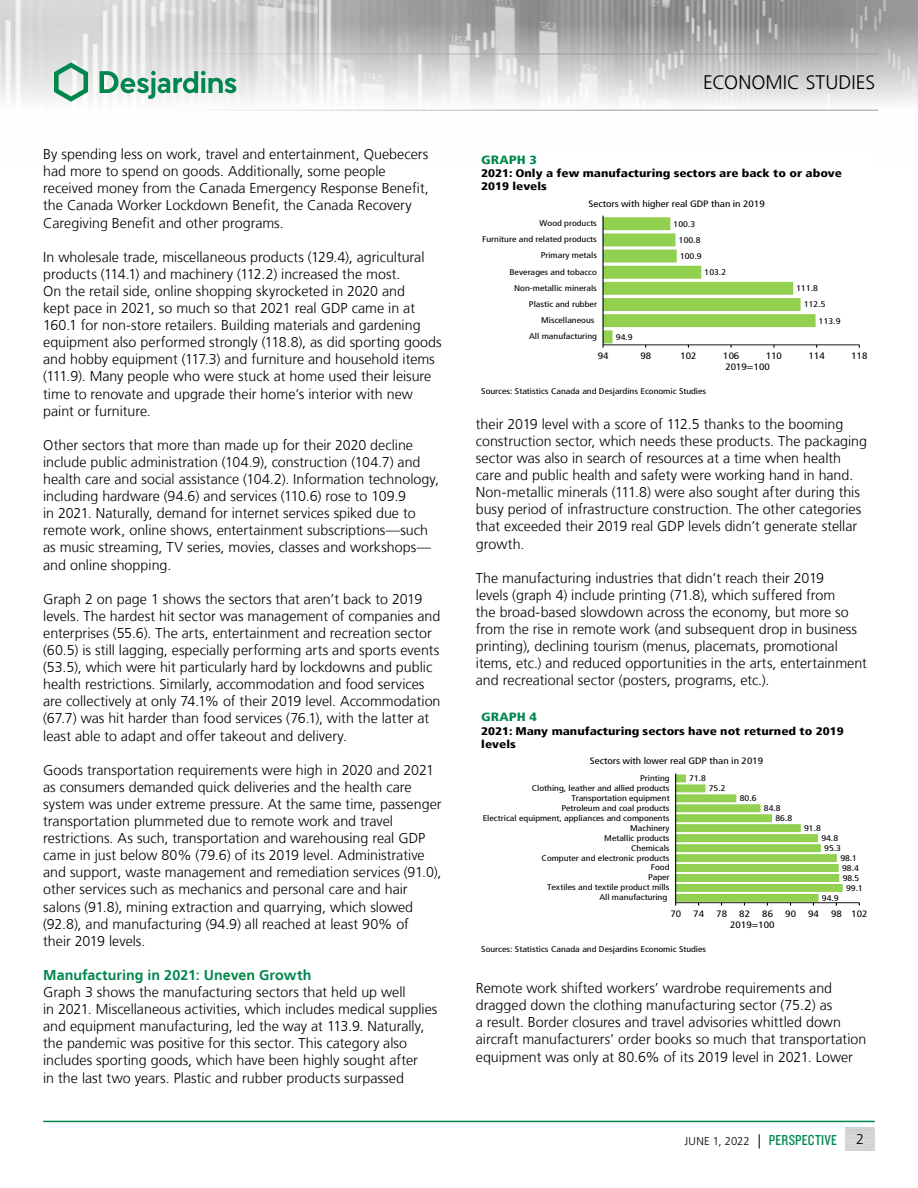
<style>
.page{position:relative;width:918px;height:1188px;background:#fff}
.page>*{position:absolute;margin:0;border:0;box-sizing:border-box;transform-origin:0 0}
.t1{font:300 19.5px "Frutiger LT";letter-spacing:.005em;color:#000}
.t2{font:15px "Knockout 29 Junior Ltweight";letter-spacing:.015em;color:#00874e}
.t3{font:300 14.25px/17.1px "Frutiger LT";color:#000}
.t4{font:700 14.25px "Frutiger LT";letter-spacing:.005em;color:#00874e}
.t5{font:900 condensed 12px "Frutiger LT";color:#00874e;scale:1.2 1}
.t6{font:900 condensed 11.1px/13.2px "Frutiger LT";color:#000;scale:1.2 1}
.t7{font:condensed 9.3px "Frutiger LT";color:#000;scale:1.2 1}
.t8{font:condensed 8.25px "Frutiger LT";color:#000;scale:1.2 1}
.s1{font-family:"Frutiger LT";font-weight:300;font-size:11.25px;color:#000}
.s2{font-family:"Frutiger LT";font-weight:300;font-size:14.25px;color:#000}
</style>
<div class="page">
<img style="left:0;top:0;width:918px;height:110px">
<hr style="left:0;top:54px;width:878px;height:1px;background:#9d9d9c">
<hr style="left:0;top:110px;width:878px;height:1px;background:#9d9d9c">
<svg style="left:54px;top:62px;width:34px;height:40px"></svg>
<svg style="left:100px;top:71px;width:136px;height:28px"></svg>
<hr style="left:43px;top:1121px;width:832px;height:1px;background:#00874e">
<hr style="left:603px;top:345px;width:256px;height:1px;background:#000">
<svg style="left:603px;top:217px;width:214px;height:131px"></svg>
<hr style="left:603px;top:216px;width:1px;height:129px;background:#000">
<hr style="left:676px;top:902px;width:183px;height:1px;background:#000">
<svg style="left:675px;top:774px;width:168px;height:132px"></svg>
<hr style="left:675px;top:774px;width:1px;height:129px;background:#000">
<p class="t3" style="left:43px;top:146px;width:387px">By spending less on work, travel and entertainment, Quebecers had more to spend on goods. Additionally, some people received money from the Canada Emergency Response Benefit, the Canada Worker Lockdown Benefit, the Canada Recovery Caregiving Benefit and other programs.</p>
<p class="t3" style="left:43px;top:249px;width:400px">In wholesale trade, miscellaneous products (129.4), agricultural products (114.1) and machinery (112.2) increased the most.<br>On the retail side, online shopping skyrocketed in 2020 and<br>kept pace in 2021, so much so that 2021 real GDP came in at 160.1 for non-store retailers. Building materials and gardening equipment also performed strongly (118.8), as did sporting goods and hobby equipment (117.3) and furniture and household items (111.9). Many people who were stuck at home used their leisure time to renovate and upgrade their home’s interior with new paint or furniture.</p>
<p class="t3" style="left:43px;top:437px;width:398px">Other sectors that more than made up for their 2020 decline include public administration (104.9), construction (104.7) and health care and social assistance (104.2). Information technology, including hardware (94.6) and services (110.6) rose to 109.9<br>in 2021. Naturally, demand for internet services spiked due to remote work, online shows, entertainment subscriptions—such as music streaming, TV series, movies, classes and workshops— and online shopping.</p>
<p class="t3" style="left:43px;top:591px;width:399px">Graph 2 on page 1 shows the sectors that aren’t back to 2019 levels. The hardest hit sector was management of companies and enterprises (55.6). The arts, entertainment and recreation sector (60.5) is still lagging, especially performing arts and sports events (53.5), which were hit particularly hard by lockdowns and public health restrictions. Similarly, accommodation and food services are collectively at only 74.1% of their 2019 level. Accommodation (67.7) was hit harder than food services (76.1), with the latter at least able to adapt and offer takeout and delivery.</p>
<p class="t3" style="left:43px;top:762px;width:400px">Goods transportation requirements were high in 2020 and 2021 as consumers demanded quick deliveries and the health care system was under extreme pressure. At the same time, passenger transportation plummeted due to remote work and travel restrictions. As such, transportation and warehousing real GDP came in just below 80% (79.6) of its 2019 level. Administrative and support, waste management and remediation services (91.0), other services such as mechanics and personal care and hair salons (91.8), mining extraction and quarrying, which slowed (92.8), and manufacturing (94.9) all reached at least 90% of<br>their 2019 levels.</p>
<p class="t4" style="left:43px;top:967px;width:270px">Manufacturing in 2021: Uneven Growth</p>
<p class="t3" style="left:43px;top:984px;width:396px">Graph 3 shows the manufacturing sectors that held up well<br>in 2021. Miscellaneous activities, which includes medical supplies and equipment manufacturing, led the way at 113.9. Naturally, the pandemic was positive for this sector. This category also includes sporting goods, which have been highly sought after<br>in the last two years. Plastic and rubber products surpassed</p>
<h1 class="t1" style="left:703px;top:72px;width:174px">ECONOMIC STUDIES</h1>
<p class="t5" style="left:481px;top:152px;width:48px">GRAPH 3</p>
<p class="t6" style="left:481px;top:167px;width:302px">2021: Only a few manufacturing sectors are back to or above<br>2019 levels</p>
<p class="t7" style="left:588px;top:198px;width:148px">Sectors with higher real GDP than in 2019</p>
<p class="t8" style="left:540px;top:218px;width:49px">Wood products</p>
<p class="t8" style="left:674px;top:219px;width:19px">100.3</p>
<p class="t8" style="left:482px;top:235px;width:97px">Furniture and related products</p>
<p class="t8" style="left:679px;top:235px;width:19px">100.8</p>
<p class="t8" style="left:541px;top:251px;width:48px">Primary metals</p>
<p class="t8" style="left:680px;top:251px;width:19px">100.9</p>
<p class="t8" style="left:509px;top:267px;width:74px">Beverages and tobacco</p>
<p class="t8" style="left:705px;top:267px;width:19px">103.2</p>
<p class="t8" style="left:514px;top:283px;width:71px">Non-metallic minerals</p>
<p class="t8" style="left:797px;top:284px;width:19px">111.8</p>
<p class="t8" style="left:529px;top:299px;width:58px">Plastic and rubber</p>
<p class="t8" style="left:804px;top:300px;width:19px">112.5</p>
<p class="t8" style="left:541px;top:316px;width:46px">Miscellaneous</p>
<p class="t8" style="left:819px;top:316px;width:19px">113.9</p>
<p class="t8" style="left:529px;top:332px;width:58px">All manufacturing</p>
<p class="t8" style="left:616px;top:332px;width:15px">94.9</p>
<p class="t7" style="left:598px;top:351px;width:10px">94</p>
<p class="t7" style="left:640px;top:351px;width:10px">98</p>
<p class="t7" style="left:681px;top:351px;width:15px">102</p>
<p class="t7" style="left:723px;top:351px;width:15px">106</p>
<p class="t7" style="left:766px;top:351px;width:15px">110</p>
<p class="t7" style="left:809px;top:351px;width:15px">114</p>
<p class="t7" style="left:852px;top:351px;width:15px">118</p>
<p class="t8" style="left:481px;top:386px;width:189px">Sources: Statistics Canada and Desjardins Economic Studies</p>
<p class="t7" style="left:725px;top:362px;width:39px">2019=100</p>
<p class="t3" style="left:476px;top:416px;width:393px">their 2019 level with a score of 112.5 thanks to the booming construction sector, which needs these products. The packaging sector was also in search of resources at a time when health care and public health and safety were working hand in hand.<br>Non-metallic minerals (111.8) were also sought after during this busy period of infrastructure construction. The other categories that exceeded their 2019 real GDP levels didn’t generate stellar growth.</p>
<p class="t3" style="left:476px;top:570px;width:393px">The manufacturing industries that didn’t reach their 2019<br>levels (graph 4) include printing (71.8), which suffered from<br>the broad‑based slowdown across the economy, but more so from the rise in remote work (and subsequent drop in business printing), declining tourism (menus, placemats, promotional items, etc.) and reduced opportunities in the arts, entertainment and recreational sector (posters, programs, etc.).</p>
<p class="t5" style="left:481px;top:710px;width:48px">GRAPH 4</p>
<p class="t6" style="left:481px;top:724px;width:303px">2021: Many manufacturing sectors have not returned to 2019 levels</p>
<p class="t7" style="left:590px;top:756px;width:146px">Sectors with lower real GDP than in 2019</p>
<p class="t8" style="left:640px;top:773px;width:26px">Printing</p>
<p class="t8" style="left:532px;top:783px;width:116px">Clothing, leather and allied products</p>
<p class="t8" style="left:689px;top:774px;width:15px">71.8</p>
<p class="t8" style="left:709px;top:784px;width:15px">75.2</p>
<p class="t8" style="left:571px;top:793px;width:83px">Transportation equipment</p>
<p class="t8" style="left:561px;top:803px;width:92px">Petroleum and coal products</p>
<p class="t8" style="left:483px;top:813px;width:157px">Electrical equipment, appliances and components</p>
<p class="t8" style="left:630px;top:823px;width:34px">Machinery</p>
<p class="t8" style="left:604px;top:833px;width:56px">Metallic products</p>
<p class="t8" style="left:631px;top:843px;width:33px">Chemicals</p>
<p class="t8" style="left:740px;top:794px;width:15px">80.6</p>
<p class="t8" style="left:764px;top:803px;width:15px">84.8</p>
<p class="t8" style="left:775px;top:813px;width:15px">86.8</p>
<p class="t8" style="left:804px;top:823px;width:15px">91.8</p>
<p class="t8" style="left:821px;top:833px;width:15px">94.8</p>
<p class="t8" style="left:824px;top:843px;width:15px">95.3</p>
<p class="t8" style="left:542px;top:853px;width:108px">Computer and electronic products</p>
<p class="t8" style="left:651px;top:863px;width:17px">Food</p>
<p class="t8" style="left:840px;top:853px;width:15px">98.1</p>
<p class="t8" style="left:842px;top:863px;width:15px">98.4</p>
<p class="t8" style="left:648px;top:873px;width:19px">Paper</p>
<p class="t8" style="left:547px;top:883px;width:103px">Textiles and textile product mills</p>
<p class="t8" style="left:599px;top:893px;width:58px">All manufacturing</p>
<p class="t8" style="left:843px;top:873px;width:15px">98.5</p>
<p class="t8" style="left:822px;top:893px;width:15px">94.9</p>
<p class="t8" style="left:846px;top:883px;width:15px">99.1</p>
<p class="t7" style="left:670px;top:909px;width:10px">70</p>
<p class="t7" style="left:693px;top:909px;width:10px">74</p>
<p class="t7" style="left:716px;top:909px;width:10px">78</p>
<p class="t7" style="left:739px;top:909px;width:10px">82</p>
<p class="t7" style="left:762px;top:909px;width:10px">86</p>
<p class="t7" style="left:785px;top:909px;width:10px">90</p>
<p class="t7" style="left:808px;top:909px;width:10px">94</p>
<p class="t7" style="left:831px;top:909px;width:32px">98 102</p>
<p class="t8" style="left:481px;top:944px;width:189px">Sources: Statistics Canada and Desjardins Economic Studies</p>
<p class="t7" style="left:730px;top:919px;width:39px">2019=100</p>
<p class="t3" style="left:476px;top:980px;width:392px">Remote work shifted workers’ wardrobe requirements and dragged down the clothing manufacturing sector (75.2) as<br>a result. Border closures and travel advisories whittled down aircraft manufacturers’ order books so much that transportation equipment was only at 80.6% of its 2019 level in 2021. Lower</p>
<p class="t2" style="left:685px;top:1130px;width:154px"><span class="s1">JUNE 1, 2022</span> <span class="s2">|</span> PERSPECTIVE</p>
<p class="t3" style="left:856px;top:1131px;width:9px">2</p>
</div>
